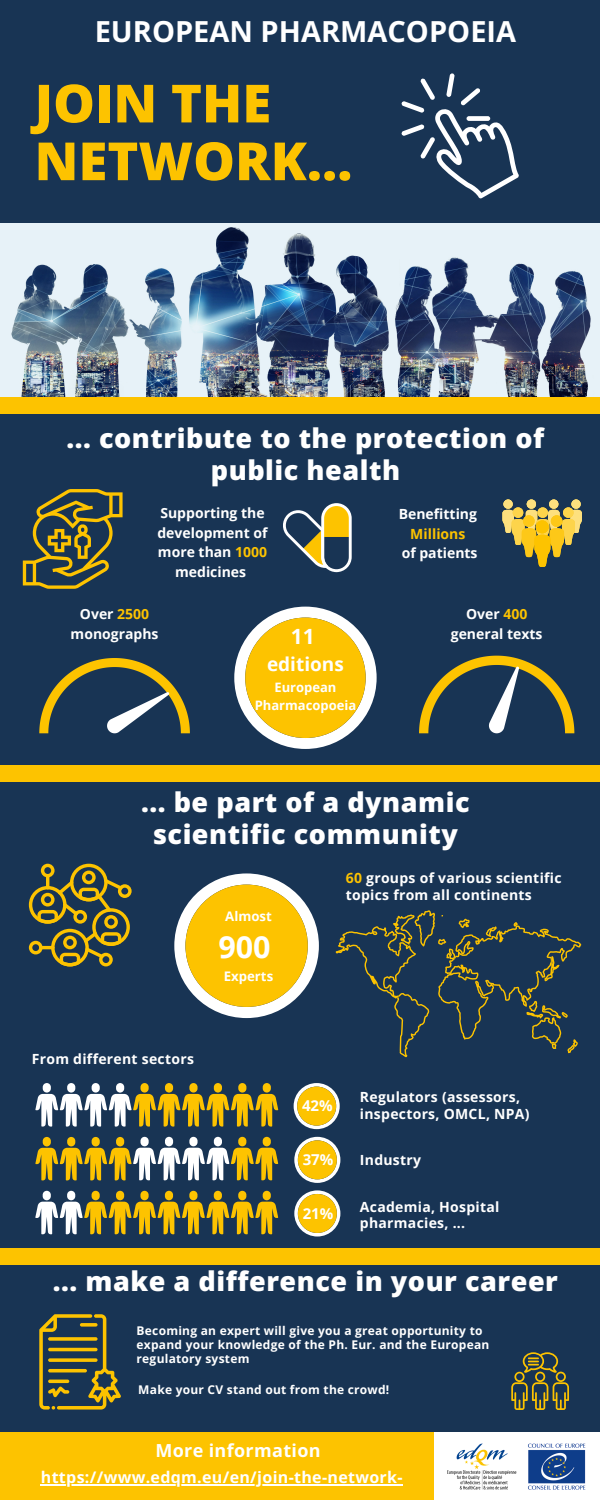
<style>
.page{position:relative;width:600px;height:1500px;background:#183454}
.page>*{position:absolute;margin:0;border:0;box-sizing:border-box;transform-origin:0 0}
.t1{font:800 52.6px/57.8px "Open Sans";color:#fdc300}
.t2{font:700 30.5px "Open Sans";color:#fff}
.t3{font:700 29px "Open Sans";color:#fff}
.t4{font:800 27px/32.2px "Open Sans";letter-spacing:.02em;color:#fff;text-align:center}
.t5{font:700 21px "Open Sans";color:#fff}
.t6{font:700 19px "Open Sans";color:#fff}
.t7{font:700 18px "Open Sans";letter-spacing:.02em;color:#fff}
.t8{font:700 16px "Open Sans";letter-spacing:.02em;color:#fff}
.t9{font:700 15px "Open Sans";color:#fff}
.t10{font:700 14px/16.5px "Open Sans";letter-spacing:.02em;color:#fff}
.t11{font:700 14px/19.5px "Open Sans";color:#fff;text-align:center}
.t12{font:700 14px "Open Sans";color:#fdc300}
.t13{font:700 13.2px "Open Sans";color:#fff}
.t14{font:700 13px/18px "Open Sans";color:#fff;text-align:center}
.t15{font:700 12px/14.2px "Open Sans";letter-spacing:.02em;color:#fff}
.s1{color:#fdc300}
</style>
<div class="page">
<svg style="left:401px;top:73px;width:118px;height:125px"></svg>
<img style="left:0;top:224px;width:600px;height:173px">
<div style="left:0;top:1432px;width:600px;height:68px;background:#fdc300"></div>
<svg style="left:23px;top:489px;width:100px;height:100px"></svg>
<svg style="left:35px;top:1083px;width:243px;height:44px"></svg>
<svg style="left:234px;top:607px;width:143px;height:142px"></svg>
<div style="left:245px;top:618px;width:121px;height:120px;background:#fdc300;border-radius:50%"></div>
<svg style="left:39px;top:658px;width:151px;height:75px"></svg>
<svg style="left:419px;top:656px;width:155px;height:77px"></svg>
<svg style="left:35px;top:1191px;width:243px;height:43px"></svg>
<svg style="left:29px;top:864px;width:103px;height:102px"></svg>
<hr style="left:46px;top:874px;width:3px;height:15px;background:#fdc300;border-radius:2px">
<svg style="left:39px;top:1314px;width:82px;height:96px"></svg>
<div style="left:0;top:397px;width:600px;height:16px;background:#fdc300"></div>
<div style="left:0;top:765px;width:600px;height:17px;background:#fdc300"></div>
<div style="left:0;top:1249px;width:600px;height:16px;background:#fdc300"></div>
<svg style="left:283px;top:503px;width:69px;height:69px"></svg>
<img style="left:435px;top:1432px;width:165px;height:68px">
<svg style="left:502px;top:499px;width:80px;height:68px"></svg>
<div style="left:536px;top:520px;width:13px;height:13px;background:#fdc300;border-radius:50%"></div>
<svg style="left:336px;top:910px;width:246px;height:147px"></svg>
<svg style="left:174px;top:873px;width:145px;height:145px"></svg>
<div style="left:185px;top:885px;width:123px;height:122px;background:#fdc300;border-radius:50%"></div>
<svg style="left:511px;top:1352px;width:58px;height:58px"></svg>
<hr style="left:41px;top:1484px;width:362px;height:2px;background:#fff">
<svg style="left:294px;top:1083px;width:46px;height:46px"></svg>
<div style="left:297px;top:1087px;width:39px;height:39px;background:#fdc300;border-radius:50%"></div>
<svg style="left:294px;top:1137px;width:46px;height:46px"></svg>
<div style="left:298px;top:1140px;width:39px;height:39px;background:#fdc300;border-radius:50%"></div>
<svg style="left:294px;top:1190px;width:46px;height:47px"></svg>
<div style="left:298px;top:1194px;width:39px;height:39px;background:#fdc300;border-radius:50%"></div>
<svg style="left:35px;top:1137px;width:243px;height:43px"></svg>
<h3 class="t3" style="left:95px;top:11px;width:423px">EUROPEAN PHARMACOPOEIA</h3>
<h1 class="t1" style="left:35px;top:73px;width:319px">JOIN THE<br>NETWORK...</h1>
<h3 class="t4" style="left:66px;top:421px;width:479px">... contribute to the protection of public health</h3>
<p class="t11" style="left:157px;top:503px;width:112px">Supporting the development of more than <span class="s1">1000 </span>medicines</p>
<p class="t11" style="left:399px;top:504px;width:80px">Benefitting</p>
<p class="t12" style="left:410px;top:524px;width:57px">Millions</p>
<p class="t11" style="left:402px;top:543px;width:77px">of patients</p>
<p class="t11" style="left:71px;top:604px;width:89px">Over <span class="s1">2500 </span>monographs</p>
<p class="t11" style="left:451px;top:604px;width:93px">Over <span class="s1">400 </span>general texts</p>
<h3 class="t5" style="left:291px;top:622px;width:25px">11</h3>
<h3 class="t6" style="left:267px;top:651px;width:78px">editions</h3>
<p class="t14" style="left:255px;top:678px;width:103px">European<br>Pharmacopoeia</p>
<h3 class="t4" style="left:141px;top:785px;width:330px">... be part of a dynamic scientific community</h3>
<p class="t13" style="left:225px;top:907px;width:48px">Almost</p>
<h2 class="t2" style="left:219px;top:925px;width:54px">900</h2>
<p class="t13" style="left:224px;top:967px;width:51px">Experts</p>
<p class="t10" style="left:32px;top:1050px;width:164px">From different sectors</p>
<p class="t10" style="left:346px;top:870px;width:217px"><span class="s1">60</span> groups of various scientific topics from all continents</p>
<p class="t9" style="left:302px;top:1094px;width:32px">42%</p>
<p class="t9" style="left:303px;top:1149px;width:32px">37%</p>
<p class="t9" style="left:303px;top:1203px;width:32px">21%</p>
<p class="t10" style="left:360px;top:1089px;width:171px">Regulators (assessors, inspectors, OMCL, NPA)</p>
<p class="t10" style="left:360px;top:1151px;width:63px">Industry</p>
<p class="t10" style="left:360px;top:1198px;width:141px">Academia, Hospital pharmacies, ...</p>
<h3 class="t4" style="left:53px;top:1265px;width:506px">... make a difference in your career</h3>
<p class="t15" style="left:137px;top:1323px;width:354px">Becoming an expert will give you a great opportunity to expand your knowledge of the Ph. Eur. and the European regulatory system</p>
<p class="t15" style="left:138px;top:1382px;width:253px">Make your CV stand out from the crowd!</p>
<p class="t7" style="left:155px;top:1438px;width:167px">More information</p>
<p class="t8" style="left:41px;top:1466px;width:363px">https://www.edqm.eu/en/join-the-network-</p>
</div>
